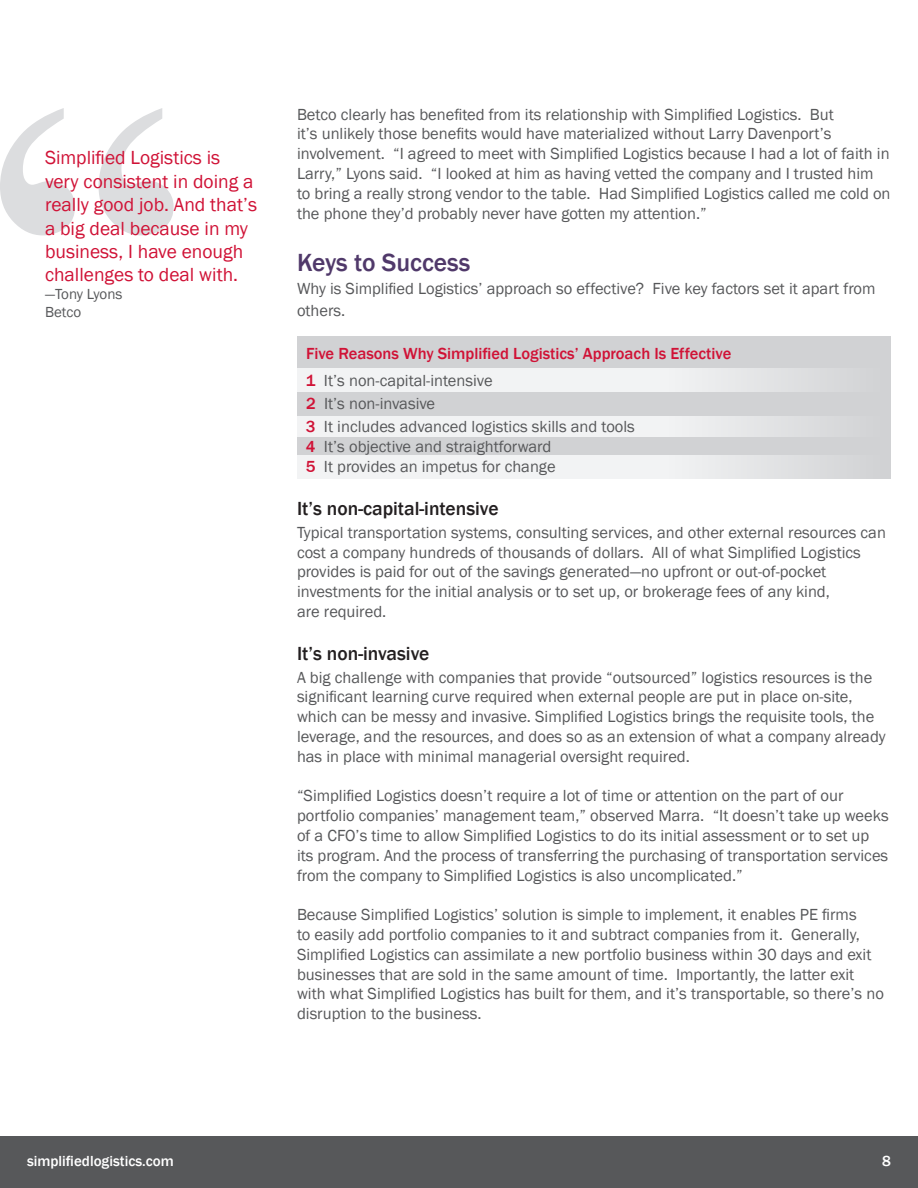
<style>
.page{position:relative;width:918px;height:1188px;background:#fff}
.page>*{position:absolute;margin:0;border:0;box-sizing:border-box;transform-origin:0 0}
.t1{font:500 25.5px "Franklin Gothic";color:#50396a}
.t2{font:19.5px/23.4px "Franklin Gothic";color:#d01236}
.t3{font:500 19.5px "Franklin Gothic";color:#231f20}
.t4{font:16.5px/19.8px "Franklin Gothic";color:#57585a}
.t5{font:500 16.5px/27px "Franklin Gothic";color:#d01236}
.t6{font:500 15px "Franklin Gothic";color:#fff}
.t7{font:15px "Franklin Gothic";color:#57585a}
.s1{font-weight:400;color:#57585a}
.s2{font-weight:500;color:#d01236}
</style>
<div class="page">
<div style="left:297px;top:336px;width:594px;height:143px;background:#d1d2d4"></div>
<div style="left:297px;top:368px;width:594px;height:24px;background:linear-gradient(to right,#fafbfc,#dddee0)"></div>
<div style="left:297px;top:416px;width:594px;height:21px;background:linear-gradient(to right,#fafbfc,#dddee0)"></div>
<div style="left:297px;top:455px;width:594px;height:24px;background:linear-gradient(to right,#fafbfc,#dddee0)"></div>
<div style="left:0;top:1136px;width:918px;height:52px;background:#57585a"></div>
<svg style="left:0;top:108px;width:75px;height:127px"></svg>
<svg style="left:99px;top:108px;width:75px;height:127px"></svg>
<p class="t2" style="left:45px;top:147px;width:214px">Simplified Logistics is very consistent in doing a really good job. And that’s a big deal because in my business, I have enough challenges to deal with.</p>
<p class="t7" style="left:45px;top:285px;width:79px">—Tony Lyons</p>
<p class="t7" style="left:45px;top:303px;width:38px">Betco</p>
<p class="t4" style="left:297px;top:105px;width:595px">Betco clearly has benefited from its relationship with Simplified Logistics. But<br>it’s unlikely those benefits would have materialized without Larry Davenport’s involvement. “I agreed to meet with Simplified Logistics because I had a lot of faith in Larry,” Lyons said. “I looked at him as having vetted the company and I trusted him to bring a really strong vendor to the table. Had Simplified Logistics called me cold on the phone they’d probably never have gotten my attention.”</p>
<p class="t1" style="left:297px;top:247px;width:175px">Keys to Success</p>
<p class="t4" style="left:297px;top:277px;width:580px;line-height:22.5px">Why is Simplified Logistics’ approach so effective? Five key factors set it apart from others.</p>
<p class="t5" style="left:306px;top:340px;width:427px">Five Reasons Why Simplified Logistics’ Approach Is Effective<br>1 <span class="s1">It’s non-capital-intensive</span></p>
<p class="t4" style="left:306px;top:394px;width:131px"><span class="s2">2</span> It’s non-invasive</p>
<p class="t4" style="left:306px;top:417px;width:330px"><span class="s2">3</span> It includes advanced logistics skills and tools</p>
<p class="t4" style="left:306px;top:437px;width:247px"><span class="s2">4</span> It’s objective and straightforward</p>
<p class="t4" style="left:306px;top:457px;width:251px"><span class="s2">5</span> It provides an impetus for change</p>
<p class="t3" style="left:297px;top:497px;width:203px">It’s non-capital-intensive</p>
<p class="t4" style="left:297px;top:523px;width:591px">Typical transportation systems, consulting services, and other external resources can cost a company hundreds of thousands of dollars. All of what Simplified Logistics provides is paid for out of the savings generated—no upfront or out-of-pocket investments for the initial analysis or to set up, or brokerage fees of any kind,<br>are required.</p>
<p class="t3" style="left:297px;top:642px;width:134px">It’s non-invasive</p>
<p class="t4" style="left:297px;top:668px;width:590px">A big challenge with companies that provide “outsourced” logistics resources is the significant learning curve required when external people are put in place on-site, which can be messy and invasive. Simplified Logistics brings the requisite tools, the leverage, and the resources, and does so as an extension of what a company already has in place with minimal managerial oversight required.</p>
<p class="t4" style="left:297px;top:786px;width:593px">“Simplified Logistics doesn’t require a lot of time or attention on the part of our portfolio companies’ management team,” observed Marra. “It doesn’t take up weeks of a CFO’s time to allow Simplified Logistics to do its initial assessment or to set up its program. And the process of transferring the purchasing of transportation services from the company to Simplified Logistics is also uncomplicated.”</p>
<p class="t4" style="left:297px;top:905px;width:588px">Because Simplified Logistics’ solution is simple to implement, it enables PE firms<br>to easily add portfolio companies to it and subtract companies from it. Generally, Simplified Logistics can assimilate a new portfolio business within 30 days and exit businesses that are sold in the same amount of time. Importantly, the latter exit with what Simplified Logistics has built for them, and it’s transportable, so there’s no disruption to the business.</p>
<p class="t6" style="left:27px;top:1151px;width:148px">simplifiedlogistics.com</p>
<p class="t6" style="left:882px;top:1151px;width:10px">8</p>
</div>
